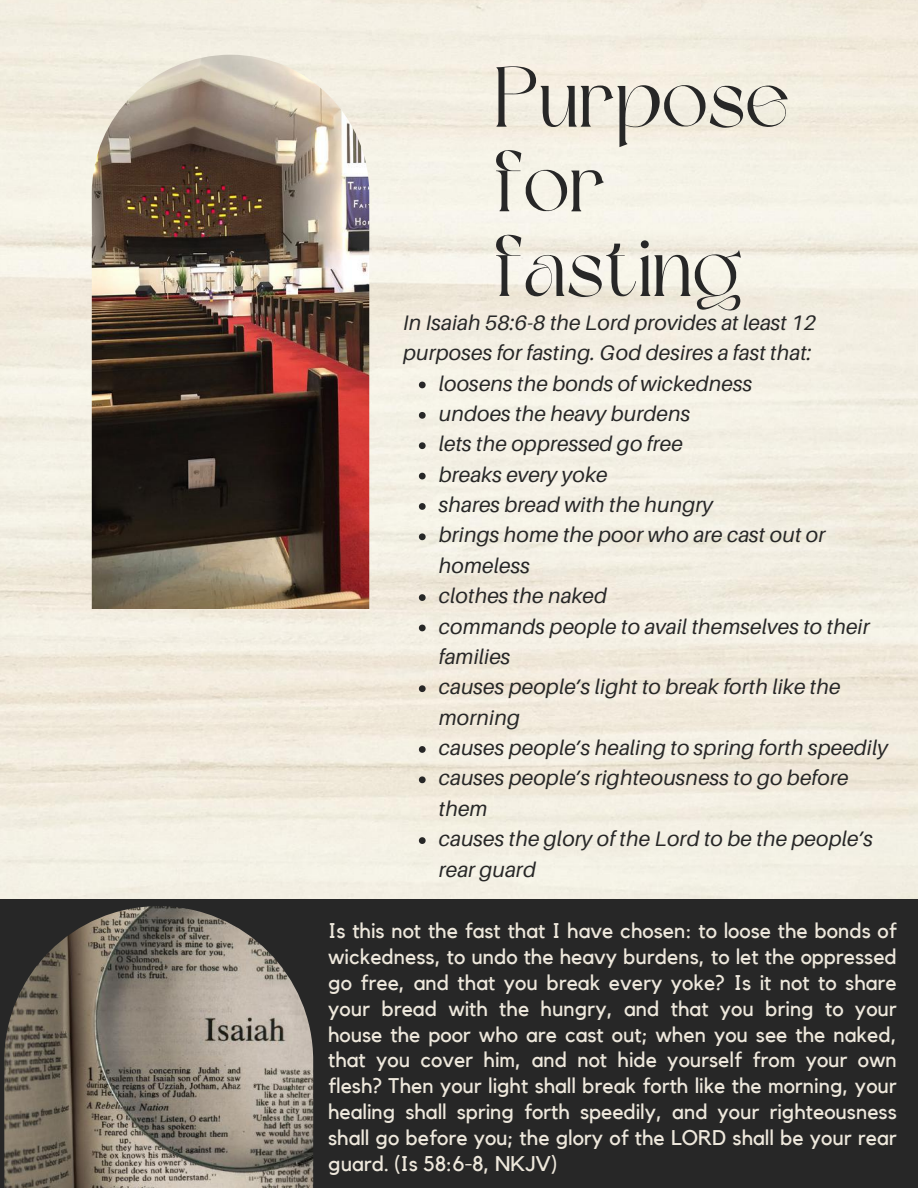
<style>
.page{position:relative;width:918px;height:1188px;background:#fff}
.page>*{position:absolute;margin:0;border:0;box-sizing:border-box;transform-origin:0 0}
.t1{font:84.6px/84.6px "Dream Avenue";color:#272727}
.t2{font:21.15px/25.8px "Kollektif";color:#eee8dc;text-align:justify}
.t3{font:italic 21px "Aileron";letter-spacing:.01em;color:#272727}
</style>
<div class="page">
<img style="left:92px;top:55px;width:277px;height:554px">
<div style="left:0;top:899px;width:918px;height:289px;background:#272727"></div>
<img style="left:4px;top:906px;width:309px;height:282px">
<svg style="left:419px;top:382px;width:7px;height:6px"></svg>
<svg style="left:419px;top:412px;width:7px;height:7px"></svg>
<svg style="left:419px;top:442px;width:7px;height:7px"></svg>
<svg style="left:419px;top:473px;width:7px;height:6px"></svg>
<svg style="left:419px;top:503px;width:7px;height:7px"></svg>
<svg style="left:419px;top:533px;width:7px;height:7px"></svg>
<svg style="left:419px;top:594px;width:7px;height:7px"></svg>
<svg style="left:419px;top:625px;width:7px;height:6px"></svg>
<svg style="left:419px;top:685px;width:7px;height:7px"></svg>
<svg style="left:419px;top:746px;width:7px;height:7px"></svg>
<svg style="left:419px;top:776px;width:7px;height:7px"></svg>
<svg style="left:419px;top:837px;width:7px;height:7px"></svg>
<h1 class="t1" style="left:494px;top:63px;width:297px">Purpose for fasting</h1>
<p class="t3" style="left:403px;top:309px;width:414px">In Isaiah 58:6-8 the Lord provides at least 12</p>
<p class="t3" style="left:403px;top:340px;width:410px">purposes for fasting. God desires a fast that:</p>
<p class="t3" style="left:439px;top:370px;width:315px">loosens the bonds of wickedness</p>
<p class="t3" style="left:439px;top:401px;width:253px">undoes the heavy burdens</p>
<p class="t3" style="left:439px;top:431px;width:245px">lets the oppressed go free</p>
<p class="t3" style="left:439px;top:461px;width:170px">breaks every yoke</p>
<p class="t3" style="left:439px;top:492px;width:275px">shares bread with the hungry</p>
<p class="t3" style="left:439px;top:522px;width:388px">brings home the poor who are cast out or</p>
<p class="t3" style="left:439px;top:552px;width:93px">homeless</p>
<p class="t3" style="left:439px;top:583px;width:170px">clothes the naked</p>
<p class="t3" style="left:439px;top:613px;width:432px">commands people to avail themselves to their</p>
<p class="t3" style="left:439px;top:644px;width:73px">families</p>
<p class="t3" style="left:439px;top:674px;width:403px">causes people’s light to break forth like the</p>
<p class="t3" style="left:439px;top:704px;width:83px">morning</p>
<p class="t3" style="left:439px;top:735px;width:451px">causes people’s healing to spring forth speedily</p>
<p class="t3" style="left:439px;top:765px;width:411px">causes people’s righteousness to go before</p>
<p class="t3" style="left:439px;top:795px;width:50px">them</p>
<p class="t3" style="left:439px;top:826px;width:436px">causes the glory of the Lord to be the people’s</p>
<p class="t3" style="left:439px;top:856px;width:99px">rear guard</p>
<p class="t2" style="left:328px;top:919px;width:570px">Is this not the fast that I have chosen: to loose the bonds of wickedness, to undo the heavy burdens, to let the oppressed go free, and that you break every yoke? Is it not to share your bread with the hungry, and that you bring to your house the poor who are cast out; when you see the naked, that you cover him, and not hide yourself from your own flesh? Then your light shall break forth like the morning, your healing shall spring forth speedily, and your righteousness shall go before you; the glory of the LORD shall be your rear guard. (Is 58:6-8, NKJV)</p>
</div>
